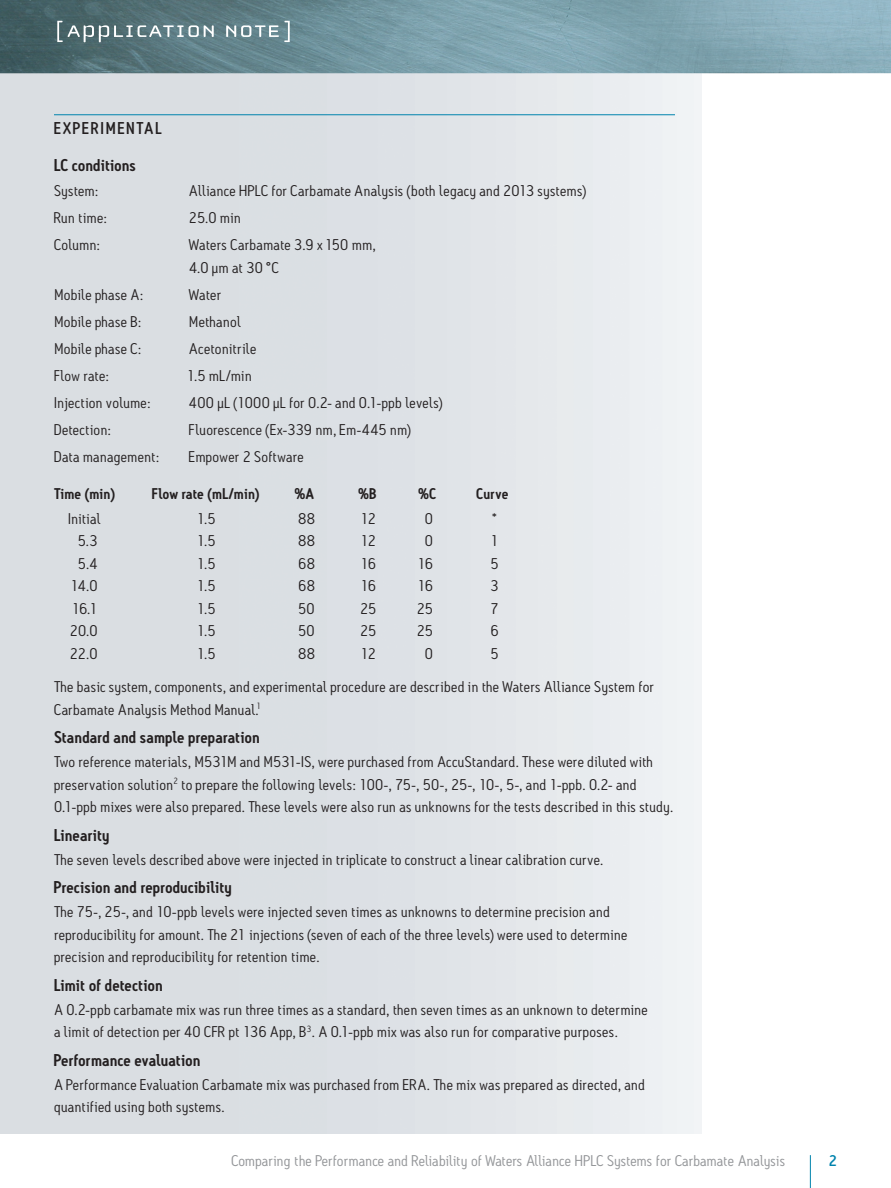
<style>
.page{position:relative;width:891px;height:1188px;background:#fff}
.page>*{position:absolute;margin:0;border:0;box-sizing:border-box;transform-origin:0 0}
.t1{font:600 16.5px "Antitled OT";letter-spacing:.005em;color:#231f20}
.t2{font:500 16.5px "Antitled OT";letter-spacing:.12em;color:#231f20}
.t3{font:15px/22.5px "Antitled OT";letter-spacing:.02em;color:#231f20;scale:1.05 1}
.t4{font:15px "Antitled OT";letter-spacing:.01em;color:#939598;scale:1.05 1}
.t5{font:600 15px "Antitled OT";letter-spacing:.015em;color:#231f20}
.t6{font:500 15px "Antitled OT";color:#0083ad;scale:1.05 1}
</style>
<div class="page">
<hr style="left:810px;top:1155px;width:1px;height:33px;background:#0083ad">
<img style="left:0;top:0;width:891px;height:73px">
<svg style="left:57px;top:21px;width:157px;height:21px;background:#738b8f"></svg>
<svg style="left:226px;top:21px;width:64px;height:21px"></svg>
<hr style="left:54px;top:114px;width:621px;height:1px;background:#0083ad">
<p class="t2" style="left:54px;top:118px;width:109px">EXPERIMENTAL</p>
<p class="t1" style="left:54px;top:155px;width:83px">LC conditions</p>
<p class="t3" style="left:54px;top:180px;width:44px">System:</p>
<p class="t3" style="left:189px;top:180px;width:380px">Alliance HPLC for Carbamate Analysis (both legacy and 2013 systems)</p>
<p class="t3" style="left:54px;top:207px;width:52px">Run time:</p>
<p class="t3" style="left:189px;top:207px;width:51px">25.0 min</p>
<p class="t3" style="left:54px;top:234px;width:45px">Column:</p>
<p class="t3" style="left:189px;top:234px;width:179px">Waters Carbamate 3.9 x 150 mm,<br>4.0 µm at 30 °C</p>
<p class="t3" style="left:54px;top:283px;width:87px">Mobile phase A:</p>
<p class="t3" style="left:189px;top:283px;width:32px">Water</p>
<p class="t3" style="left:54px;top:310px;width:85px">Mobile phase B:</p>
<p class="t3" style="left:189px;top:310px;width:51px">Methanol</p>
<p class="t3" style="left:54px;top:337px;width:85px">Mobile phase C:</p>
<p class="t3" style="left:189px;top:337px;width:66px">Acetonitrile</p>
<p class="t3" style="left:54px;top:364px;width:54px">Flow rate:</p>
<p class="t3" style="left:187px;top:364px;width:63px">1.5 mL/min</p>
<p class="t3" style="left:54px;top:391px;width:93px">Injection volume:</p>
<p class="t3" style="left:189px;top:391px;width:243px">400 µL (1000 µL for 0.2- and 0.1-ppb levels)</p>
<p class="t3" style="left:54px;top:418px;width:56px">Detection:</p>
<p class="t3" style="left:189px;top:418px;width:213px">Fluorescence (Ex-339 nm, Em-445 nm)</p>
<p class="t3" style="left:54px;top:445px;width:102px">Data management:</p>
<p class="t3" style="left:189px;top:445px;width:111px">Empower 2 Software</p>
<p class="t5" style="left:54px;top:484px;width:63px">Time (min)</p>
<p class="t5" style="left:152px;top:484px;width:109px">Flow rate (mL/min)</p>
<p class="t5" style="left:294px;top:484px;width:21px">%A</p>
<p class="t5" style="left:358px;top:484px;width:20px">%B</p>
<p class="t5" style="left:418px;top:484px;width:19px">%C</p>
<p class="t5" style="left:476px;top:484px;width:33px">Curve</p>
<p class="t3" style="left:68px;top:507px;width:32px">Initial</p>
<p class="t3" style="left:197px;top:507px;width:19px">1.5</p>
<p class="t3" style="left:298px;top:507px;width:17px">88</p>
<p class="t3" style="left:361px;top:507px;width:16px">12</p>
<p class="t3" style="left:425px;top:507px;width:9px">0</p>
<p class="t3" style="left:492px;top:507px;width:6px">*</p>
<p class="t3" style="left:78px;top:530px;width:20px">5.3</p>
<p class="t3" style="left:197px;top:530px;width:19px">1.5</p>
<p class="t3" style="left:298px;top:530px;width:17px">88</p>
<p class="t3" style="left:361px;top:530px;width:16px">12</p>
<p class="t3" style="left:425px;top:530px;width:9px">0</p>
<p class="t3" style="left:491px;top:530px;width:9px">1</p>
<p class="t3" style="left:78px;top:552px;width:20px">5.4</p>
<p class="t3" style="left:197px;top:552px;width:19px">1.5</p>
<p class="t3" style="left:298px;top:552px;width:17px">68</p>
<p class="t3" style="left:361px;top:552px;width:16px">16</p>
<p class="t3" style="left:418px;top:552px;width:16px">16</p>
<p class="t3" style="left:491px;top:552px;width:9px">5</p>
<p class="t3" style="left:71px;top:575px;width:27px">14.0</p>
<p class="t3" style="left:197px;top:575px;width:19px">1.5</p>
<p class="t3" style="left:298px;top:575px;width:17px">68</p>
<p class="t3" style="left:361px;top:575px;width:16px">16</p>
<p class="t3" style="left:418px;top:575px;width:16px">16</p>
<p class="t3" style="left:491px;top:575px;width:9px">3</p>
<p class="t3" style="left:72px;top:597px;width:26px">16.1</p>
<p class="t3" style="left:197px;top:597px;width:19px">1.5</p>
<p class="t3" style="left:298px;top:597px;width:17px">50</p>
<p class="t3" style="left:360px;top:597px;width:17px">25</p>
<p class="t3" style="left:417px;top:597px;width:17px">25</p>
<p class="t3" style="left:491px;top:597px;width:9px">7</p>
<p class="t3" style="left:70px;top:620px;width:28px">20.0</p>
<p class="t3" style="left:197px;top:620px;width:19px">1.5</p>
<p class="t3" style="left:298px;top:620px;width:17px">50</p>
<p class="t3" style="left:360px;top:620px;width:17px">25</p>
<p class="t3" style="left:417px;top:620px;width:17px">25</p>
<p class="t3" style="left:491px;top:620px;width:9px">6</p>
<p class="t3" style="left:70px;top:642px;width:28px">22.0</p>
<p class="t3" style="left:197px;top:642px;width:19px">1.5</p>
<p class="t3" style="left:298px;top:642px;width:17px">88</p>
<p class="t3" style="left:361px;top:642px;width:16px">12</p>
<p class="t3" style="left:425px;top:642px;width:9px">0</p>
<p class="t3" style="left:491px;top:642px;width:9px">5</p>
<p class="t3" style="left:54px;top:675px;width:573px">The basic system, components, and experimental procedure are described in the Waters Alliance System for<br>Carbamate Analysis Method Manual.<sup>1</sup></p>
<p class="t1" style="left:54px;top:727px;width:207px">Standard and sample preparation</p>
<p class="t3" style="left:54px;top:750px;width:591px">Two reference materials, M531M and M531-IS, were purchased from AccuStandard. These were diluted with preservation solution<sup>2</sup> to prepare the following levels: 100-, 75-, 50-, 25-, 10-, 5-, and 1-ppb. 0.2- and<br>0.1-ppb mixes were also prepared. These levels were also run as unknowns for the tests described in this study.</p>
<p class="t1" style="left:54px;top:825px;width:57px">Linearity</p>
<p class="t3" style="left:54px;top:848px;width:525px">The seven levels described above were injected in triplicate to construct a linear calibration curve.</p>
<p class="t1" style="left:54px;top:877px;width:179px">Precision and reproducibility</p>
<p class="t3" style="left:54px;top:900px;width:548px">The 75-, 25-, and 10-ppb levels were injected seven times as unknowns to determine precision and reproducibility for amount. The 21 injections (seven of each of the three levels) were used to determine precision and reproducibility for retention time.</p>
<p class="t1" style="left:54px;top:975px;width:110px">Limit of detection</p>
<p class="t3" style="left:54px;top:998px;width:567px">A 0.2-ppb carbamate mix was run three times as a standard, then seven times as an unknown to determine a limit of detection per 40 CFR pt 136 App, B<sup>3</sup>. A 0.1-ppb mix was also run for comparative purposes.</p>
<p class="t1" style="left:54px;top:1050px;width:148px">Performance evaluation</p>
<p class="t3" style="left:54px;top:1073px;width:564px">A Performance Evaluation Carbamate mix was purchased from ERA. The mix was prepared as directed, and quantified using both systems.</p>
<p class="t4" style="left:231px;top:1151px;width:529px">Comparing the Performance and Reliability of Waters Alliance HPLC Systems for Carbamate Analysis</p>
<p class="t6" style="left:829px;top:1151px;width:10px">2</p>
</div>
